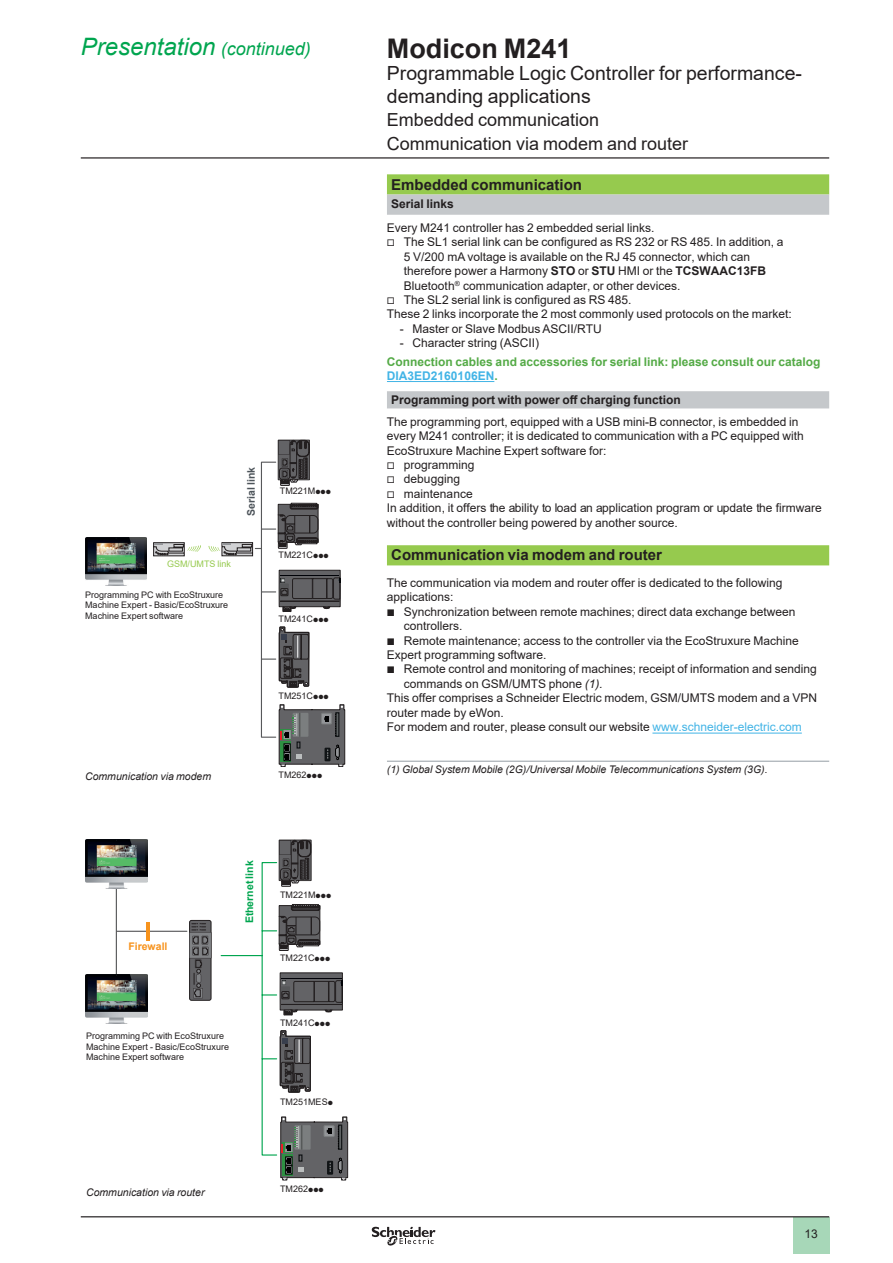
<style>
.page{position:relative;width:893px;height:1263px;background:#fff}
.page>*{position:absolute;margin:0;border:0;box-sizing:border-box;transform-origin:0 0}
._0_TitleLev1{font:700 27px "Arial";color:#231f20}
._0_Topic{font:italic 24px "Arial";color:#00a54f}
._0_TitleLev2{font:19.5px/22.5px "Arial";color:#231f20}
._0_TitleLev3{font:18px "Arial";color:#231f20}
._1_Section_3__10{font:700 15px "Arial";color:#231f20}
._1_Text__8{font:12px/14.4px "Arial";color:#231f20}
._1_Section_4__8{font:700 12px/14.4px "Arial";color:#54aa46}
._1_Section_4__8-2{font:700 12px "Arial";color:#231f20}
._1_Legend___Nota__7{font:italic 10.5px "Arial";color:#231f20}
.t1{font:700 10.5px "Arial";color:#00a54f}
.t2{font:700 10.5px "Arial";color:#4d545a}
._1_Section_5__7{font:700 10.5px "Arial";color:#f7931d}
._1_Legend__6{font:9px/10.5px "Arial";color:#231f20}
.t3{font:9px "Arial";color:#96ca4e}
.s1{font-size:18px}
.s2{font-family:"Graph Schneider"}
.s3{font-weight:700}
.s4{color:#42b4e6}
.s5{font-style:italic}
</style>
<div class="page">
<hr style="left:81px;top:157px;width:748px;height:2px;background:#231f20">
<div style="left:793px;top:1217px;width:36px;height:37px;background:#a7d7b8"></div>
<hr style="left:81px;top:1216px;width:748px;height:1px;background:#231f20">
<svg style="left:372px;top:1226px;width:63px;height:20px"></svg>
<svg style="left:387px;top:174px;width:442px;height:391px"></svg>
<svg style="left:387px;top:195px;width:442px;height:213px"></svg>
<hr style="left:387px;top:761px;width:442px;height:1px;background:#959ea4">
<hr style="left:387px;top:381px;width:107px;height:1px;background:#42b4e6">
<img style="left:85px;top:537px;width:61px;height:48px">
<svg style="left:153px;top:542px;width:48px;height:15px"></svg>
<svg style="left:209px;top:440px;width:136px;height:327px"></svg>
<svg style="left:190px;top:920px;width:21px;height:80px"></svg>
<div style="left:189px;top:920px;width:22px;height:81px;border:1px solid #231f20;border-radius:2px"></div>
<hr style="left:116px;top:869px;width:1px;height:126px;background:#57585a">
<svg style="left:189px;top:923px;width:22px;height:75px;background:#5d5d5f"></svg>
<hr style="left:117px;top:931px;width:70px;height:1px;background:#57585a">
<hr style="left:146px;top:922px;width:3px;height:18px;background:#f7931d">
<svg style="left:220px;top:839px;width:128px;height:341px"></svg>
<img style="left:85px;top:840px;width:63px;height:49px">
<img style="left:85px;top:974px;width:63px;height:49px">
<hr style="left:652px;top:733px;width:150px;height:1px;background:#42b4e6">
<p class="_0_Topic" style="left:81px;top:31px;width:232px">Presentation <span class="s1">(continued)</span></p>
<p class="_0_TitleLev1" style="left:387px;top:29px;width:186px">Modicon M241</p>
<p class="_0_TitleLev2" style="left:387px;top:62px;width:417px">Programmable Logic Controller for performance&shy;demanding applications</p>
<p class="_0_TitleLev3" style="left:387px;top:108px;width:214px">Embedded communication</p>
<p class="_0_TitleLev3" style="left:387px;top:131px;width:303px">Communication via modem and router</p>
<p class="_1_Section_3__10" style="left:391px;top:174px;width:192px">Embedded communication</p>
<p class="_1_Section_4__8-2" style="left:391px;top:195px;width:64px">Serial links</p>
<p class="_1_Text__8" style="left:387px;top:220px;width:269px">Every M241 controller has 2 embedded serial links.</p>
<p class="_1_Text__8" style="left:404px;top:235px;width:381px;text-indent:-17px"><span class="s2">v</span> The SL1 serial link can be configured as RS 232 or RS 485. In addition, a 5 V/200 mA voltage is available on the RJ 45 connector, which can therefore power a Harmony <span class="s3">STO</span> or <span class="s3">STU</span> HMI or the <span class="s3">TCSWAAC13FB </span>Bluetooth<sup>®</sup> communication adapter, or other devices.</p>
<p class="_1_Text__8" style="left:387px;top:292px;width:246px"><span class="s2">v</span> The SL2 serial link is configured as RS 485.</p>
<p class="_1_Text__8" style="left:387px;top:307px;width:406px">These 2 links incorporate the 2 most commonly used protocols on the market:</p>
<p class="_1_Text__8" style="left:400px;top:321px;width:203px">- Master or Slave Modbus ASCII/RTU</p>
<p class="_1_Text__8" style="left:400px;top:336px;width:141px">- Character string (ASCII)</p>
<p class="_1_Section_4__8" style="left:387px;top:355px;width:435px">Connection cables and accessories for serial link: please consult our catalog<br><span class="s4">DIA3ED2160106EN</span>.</p>
<p class="_1_Section_4__8-2" style="left:391px;top:391px;width:291px">Programming port with power off charging function</p>
<p class="_1_Text__8" style="left:387px;top:414px;width:436px">The programming port, equipped with a USB mini-B connector, is embedded in every M241 controller; it is dedicated to communication with a PC equipped with EcoStruxure Machine Expert software for:<br><span class="s2">v</span> programming<br><span class="s2">v</span> debugging<br><span class="s2">v</span> maintenance<br>In addition, it offers the ability to load an application program or update the firmware without the controller being powered by another source.</p>
<p class="_1_Section_3__10" style="left:391px;top:545px;width:272px">Communication via modem and router</p>
<p class="_1_Text__8" style="left:387px;top:575px;width:397px">The communication via modem and router offer is dedicated to the following</p>
<p class="_1_Text__8" style="left:387px;top:590px;width:68px">applications:</p>
<p class="_1_Text__8" style="left:387px;top:604px;width:410px"><span class="s2">b</span> Synchronization between remote machines; direct data exchange between</p>
<p class="_1_Text__8" style="left:404px;top:619px;width:60px">controllers.</p>
<p class="_1_Text__8" style="left:387px;top:633px;width:413px"><span class="s2">b</span> Remote maintenance; access to the controller via the EcoStruxure Machine</p>
<p class="_1_Text__8" style="left:387px;top:647px;width:161px">Expert programming software.</p>
<p class="_1_Text__8" style="left:387px;top:662px;width:431px"><span class="s2">b</span> Remote control and monitoring of machines; receipt of information and sending</p>
<p class="_1_Text__8" style="left:404px;top:676px;width:200px">commands on GSM/UMTS phone <span class="s5">(1) .</span></p>
<p class="_1_Text__8" style="left:387px;top:691px;width:432px">This offer comprises a Schneider Electric modem, GSM/UMTS modem and a VPN</p>
<p class="_1_Text__8" style="left:387px;top:705px;width:118px">router made by eWon.</p>
<p class="_1_Text__8" style="left:387px;top:719px;width:416px">For modem and router, please consult our website <span class="s4">www.schneider-electric.com</span></p>
<p class="_1_Legend___Nota__7" style="left:387px;top:763px;width:380px">(1) Global System Mobile (2G)/Universal Mobile Telecommunications System (3G).</p>
<p class="_1_Legend___Nota__7" style="left:85px;top:770px;width:128px">Communication via modem</p>
<p class="t2" style="left:244px;top:516px;width:51px;rotate:-90deg">Serial link</p>
<p class="_1_Legend__6" style="left:280px;top:486px;width:53px">TM221M<span class="s2">ppp</span></p>
<p class="_1_Legend__6" style="left:279px;top:549px;width:52px">TM221C<span class="s2">ppp</span></p>
<p class="t3" style="left:167px;top:558px;width:65px">GSM/UMTS link</p>
<p class="_1_Legend__6" style="left:85px;top:589px;width:145px">Programming PC with EcoStruxure<br>Machine Expert - Basic/EcoStruxure<br>Machine Expert software</p>
<p class="_1_Legend__6" style="left:279px;top:613px;width:52px">TM241C<span class="s2">ppp</span></p>
<p class="_1_Legend__6" style="left:279px;top:690px;width:52px">TM251C<span class="s2">ppp</span></p>
<p class="_1_Legend__6" style="left:279px;top:770px;width:45px">TM262<span class="s2">ppp</span></p>
<p class="_1_Section_5__7" style="left:128px;top:939px;width:41px">Firewall</p>
<p class="t1" style="left:242px;top:923px;width:65px;rotate:-90deg">Ethernet link</p>
<p class="_1_Legend__6" style="left:86px;top:1031px;width:145px">Programming PC with EcoStruxure<br>Machine Expert - Basic/EcoStruxure<br>Machine Expert software</p>
<p class="_1_Legend__6" style="left:280px;top:889px;width:53px">TM221M<span class="s2">ppp</span></p>
<p class="_1_Legend__6" style="left:280px;top:953px;width:52px">TM221C<span class="s2">ppp</span></p>
<p class="_1_Legend__6" style="left:280px;top:1017px;width:52px">TM241C<span class="s2">ppp</span></p>
<p class="_1_Legend__6" style="left:280px;top:1096px;width:54px">TM251MES<span class="s2">p</span></p>
<p class="_1_Legend___Nota__7" style="left:86px;top:1185px;width:120px">Communication via router</p>
<p class="_1_Legend__6" style="left:280px;top:1183px;width:45px">TM262<span class="s2">ppp</span></p>
<p class="_1_Text__8" style="left:804px;top:1226px;width:15px">13</p>
</div>
